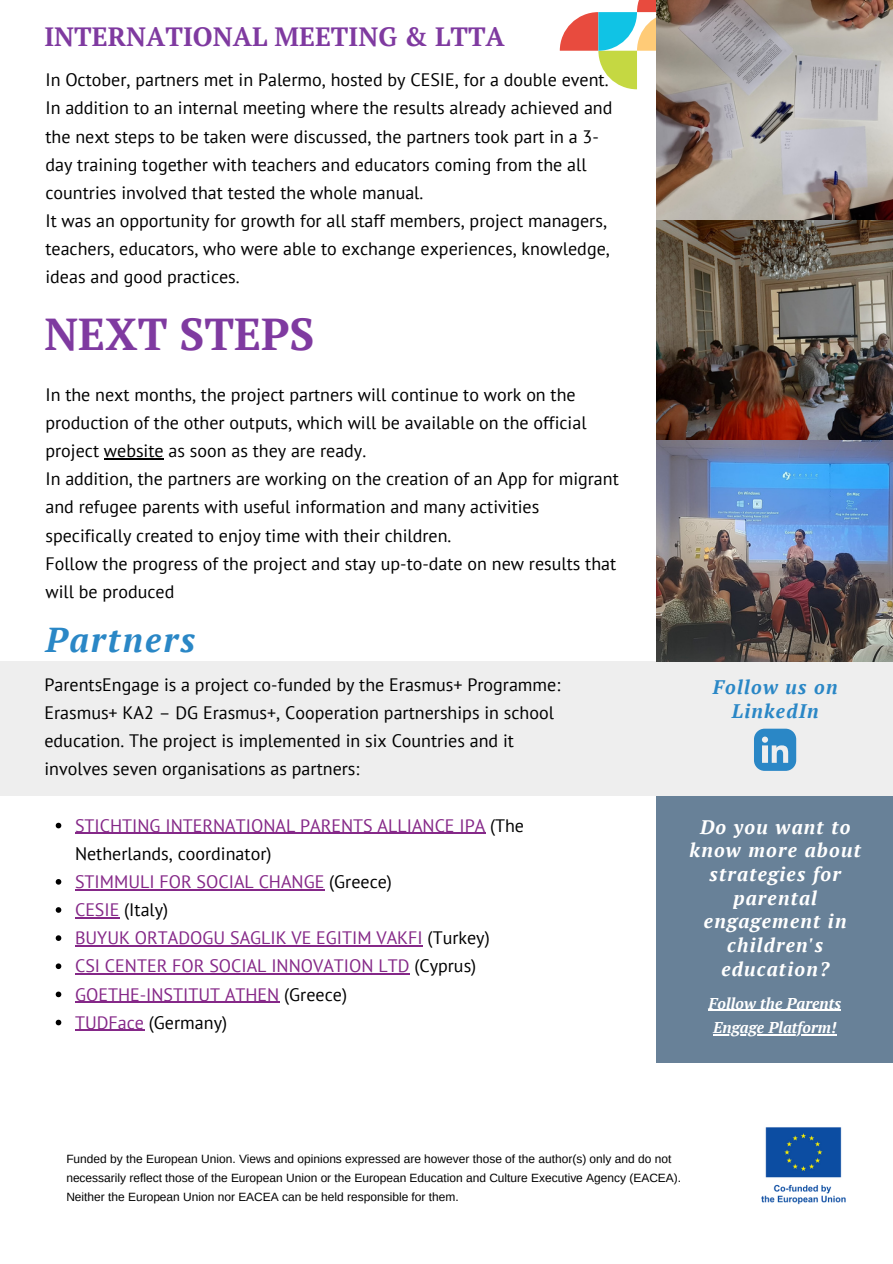
<style>
.page{position:relative;width:893px;height:1264px;background:#fff}
.page>*{position:absolute;margin:0;border:0;box-sizing:border-box;transform-origin:0 0}
.t1{font:700 44.55px "PT Serif";color:#7f3aa0}
.t2{font:italic 700 34.5px "PT Serif";letter-spacing:.06em;color:#2a87c6}
.t3{font:700 26.4px "PT Serif";color:#7f3aa0}
.t4{font:italic 700 19.5px/23.7px "PT Serif";letter-spacing:.06em;color:#fff;text-align:center}
.t5{font:italic 700 19.5px/23.4px "PT Serif";letter-spacing:.06em;color:#2a87c6;text-align:center}
.t6{font:18px/28.2px "PT Sans";color:#000}
.t7{font:18px/28.2px "PT Sans";color:#852888}
.t8{font:italic 700 15.6px/24.8px "PT Serif";color:#fff}
.t9{font:12px/18.9px "Arimo";color:#000}
.s1{color:#000}
.s2{color:#852888}
</style>
<div class="page">
<div style="left:656px;top:0;width:236px;height:1062px;background:#688198"></div>
<div style="left:0;top:661px;width:892px;height:134px;background:#eee"></div>
<img style="left:761px;top:1127px;width:85px;height:78px">
<svg style="left:754px;top:728px;width:42px;height:42px"></svg>
<svg style="left:559px;top:0;width:97px;height:89px"></svg>
<img style="left:656px;top:0;width:236px;height:661px">
<hr style="left:104px;top:458px;width:60px;height:1px;background:#000">
<svg style="left:56px;top:822px;width:5px;height:6px"></svg>
<hr style="left:75px;top:832px;width:410px;height:2px;background:#852888">
<svg style="left:56px;top:879px;width:5px;height:5px"></svg>
<hr style="left:75px;top:889px;width:249px;height:1px;background:#852888">
<svg style="left:56px;top:907px;width:5px;height:5px"></svg>
<hr style="left:75px;top:917px;width:44px;height:1px;background:#852888">
<svg style="left:56px;top:935px;width:5px;height:5px"></svg>
<hr style="left:75px;top:945px;width:348px;height:1px;background:#852888">
<svg style="left:56px;top:963px;width:5px;height:6px"></svg>
<hr style="left:75px;top:973px;width:334px;height:1px;background:#852888">
<svg style="left:56px;top:991px;width:5px;height:6px"></svg>
<hr style="left:75px;top:1001px;width:204px;height:1px;background:#852888">
<svg style="left:56px;top:1019px;width:5px;height:6px"></svg>
<hr style="left:75px;top:1029px;width:69px;height:1px;background:#852888">
<hr style="left:708px;top:1009px;width:78px;height:1px;background:#fff">
<hr style="left:786px;top:1009px;width:55px;height:1px;background:#fff">
<hr style="left:713px;top:1034px;width:123px;height:1px;background:#fff">
<p class="t3" style="left:44px;top:18px;width:462px">INTERNATIONAL MEETING &amp; LTTA</p>
<p class="t6" style="left:45px;top:66px;width:564px">In October, partners met in Palermo, hosted by CESIE, for a double event.</p>
<p class="t6" style="left:45px;top:94px;width:568px">In addition to an internal meeting where the results already achieved and the next steps to be taken were discussed, the partners took part in a 3- day training together with teachers and educators coming from the all countries involved that tested the whole manual.</p>
<p class="t6" style="left:45px;top:206px;width:566px">It was an opportunity for growth for all staff members, project managers, teachers, educators, who were able to exchange experiences, knowledge, ideas and good practices.</p>
<p class="t1" style="left:44px;top:304px;width:271px">NEXT STEPS</p>
<p class="t6" style="left:45px;top:380px;width:542px">In the next months, the project partners will continue to work on the production of the other outputs, which will be available on the official project website as soon as they are ready.</p>
<p class="t6" style="left:45px;top:464px;width:575px">In addition, the partners are working on the creation of an App for migrant and refugee parents with useful information and many activities specifically created to enjoy time with their children.</p>
<p class="t6" style="left:45px;top:549px;width:572px">Follow the progress of the project and stay up-to-date on new results that will be produced</p>
<p class="t2" style="left:45px;top:616px;width:151px">Partners</p>
<p class="t6" style="left:44px;top:670px;width:517px">ParentsEngage is a project co-funded by the Erasmus+ Programme:<br>Erasmus+ KA2 – DG Erasmus+, Cooperation partnerships in school education. The project is implemented in six Countries and it involves seven organisations as partners:</p>
<p class="t7" style="left:75px;top:811px;width:450px">STICHTING INTERNATIONAL PARENTS ALLIANCE IPA <span class="s1">(The<br>Netherlands, coordinator)</span></p>
<p class="t7" style="left:75px;top:867px;width:318px">STIMMULI FOR SOCIAL CHANGE <span class="s1">(Greece)</span></p>
<p class="t6" style="left:75px;top:895px;width:95px"><span class="s2">CESIE</span> (Italy)</p>
<p class="t7" style="left:75px;top:923px;width:416px">BUYUK ORTADOGU SAGLIK VE EGITIM VAKFI <span class="s1">(Turkey)</span></p>
<p class="t7" style="left:75px;top:951px;width:402px">CSI CENTER FOR SOCIAL INNOVATION LTD <span class="s1">(Cyprus)</span></p>
<p class="t7" style="left:75px;top:979px;width:273px">GOETHE-INSTITUT ATHEN <span class="s1">(Greece)</span></p>
<p class="t6" style="left:75px;top:1007px;width:153px"><span class="s2">TUDFace</span> (Germany)</p>
<p class="t5" style="left:712px;top:675px;width:126px">Follow us on<br>LinkedIn</p>
<p class="t4" style="left:689px;top:814px;width:173px">Do you want to know more about strategies for</p>
<p class="t4" style="left:703px;top:885px;width:144px">parental engagement in children's education?</p>
<p class="t8" style="left:708px;top:990px;width:134px">Follow the Parents<br>Engage Platform!</p>
<p class="t9" style="left:66px;top:1149px;width:616px">Funded by the European Union. Views and opinions expressed are however those of the author(s) only and do not necessarily reflect those of the European Union or the European Education and Culture Executive Agency (EACEA).<br>Neither the European Union nor EACEA can be held responsible for them.</p>
</div>
